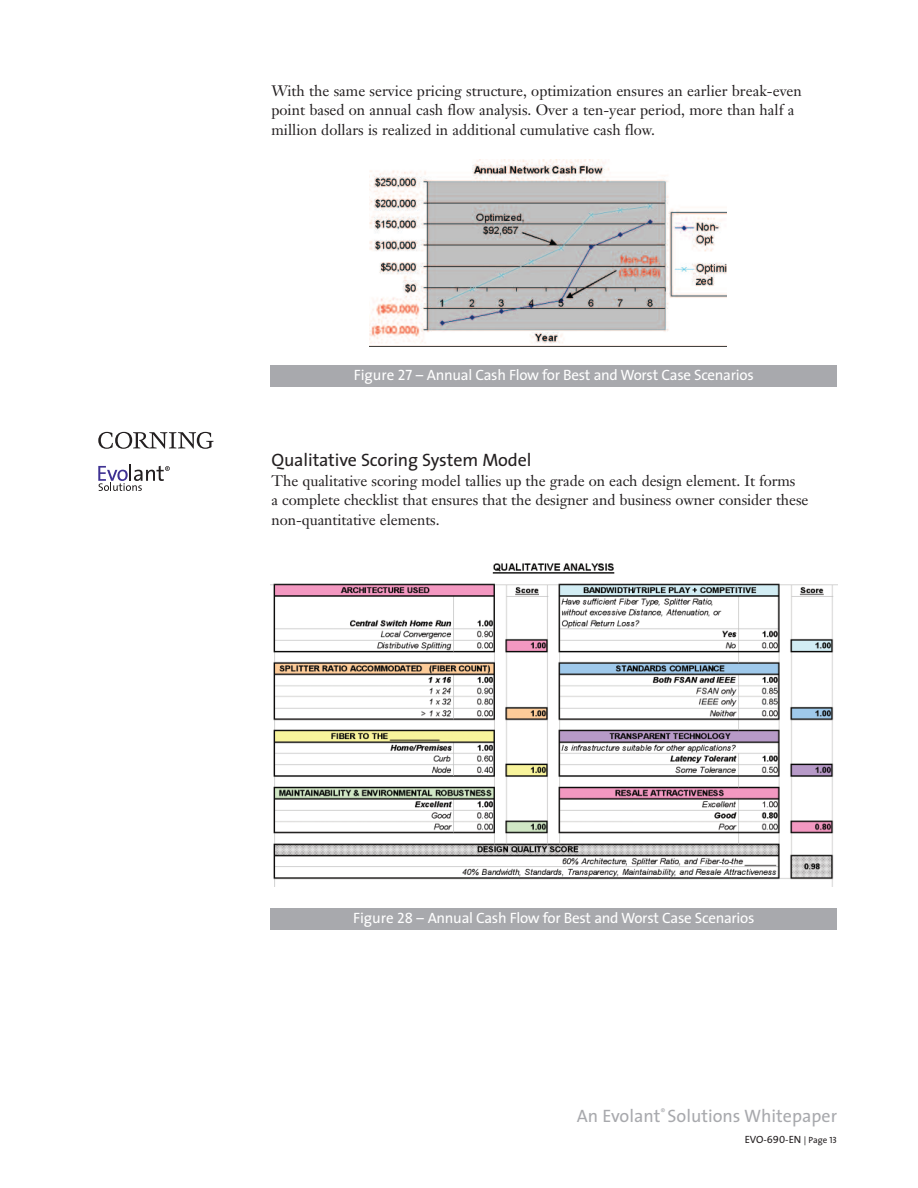
<style>
.page{position:relative;width:918px;height:1188px;background:#fff}
.page>*{position:absolute;margin:0;border:0;box-sizing:border-box;transform-origin:0 0}
.t1{font:18px "The Sans";color:#a8a9ad}
.t2{font:18px "The Sans";letter-spacing:-.005em;color:#231f20}
.t3{font:15px/19.5px "Janson Text";color:#231f20}
.t4{font:15px "The Sans";letter-spacing:-.02em;color:#fff}
.t5{font:10.5px "The Sans Caps";color:#231f20}
.s1{font-family:"The Sans Caps"}
.s2{font-family:"The Sans"}
.s3{font-family:"The Sans";font-size:9px}
.s4{font-size:9px}
</style>
<div class="page">
<svg style="left:98px;top:465px;width:72px;height:26px"></svg>
<svg style="left:98px;top:432px;width:116px;height:17px"></svg>
<div style="left:270px;top:365px;width:567px;height:22px;background:#a8a9ad"></div>
<img style="left:369px;top:159px;width:357px;height:188px">
<div style="left:270px;top:908px;width:567px;height:22px;background:#a8a9ad"></div>
<img style="left:271px;top:563px;width:567px;height:324px">
<p class="t3" style="left:271px;top:82px;width:532px">With the same service pricing structure, optimization ensures an earlier break-even point based on annual cash flow analysis. Over a ten-year period, more than half a million dollars is realized in additional cumulative cash flow.</p>
<p class="t4" style="left:354px;top:369px;width:401px">Figure <span class="s1">27</span> – Annual Cash Flow for Best and Worst Case Scenarios</p>
<p class="t2" style="left:271px;top:453px;width:262px">Qualitative Scoring System Model</p>
<p class="t3" style="left:271px;top:472px;width:539px">The qualitative scoring model tallies up the grade on each design element. It forms<br>a complete checklist that ensures that the designer and business owner consider these non-quantitative elements.</p>
<p class="t4" style="left:353px;top:912px;width:403px">Figure <span class="s1">28</span> – Annual Cash Flow for Best and Worst Case Scenarios</p>
<p class="t1" style="left:577px;top:1109px;width:262px">An Evolant<sup>®</sup> Solutions Whitepaper</p>
<p class="t5" style="left:745px;top:1136px;width:94px"><span class="s2">EVO</span>-690-EN <span class="s3">| Page</span> <span class="s4">13</span></p>
</div>
